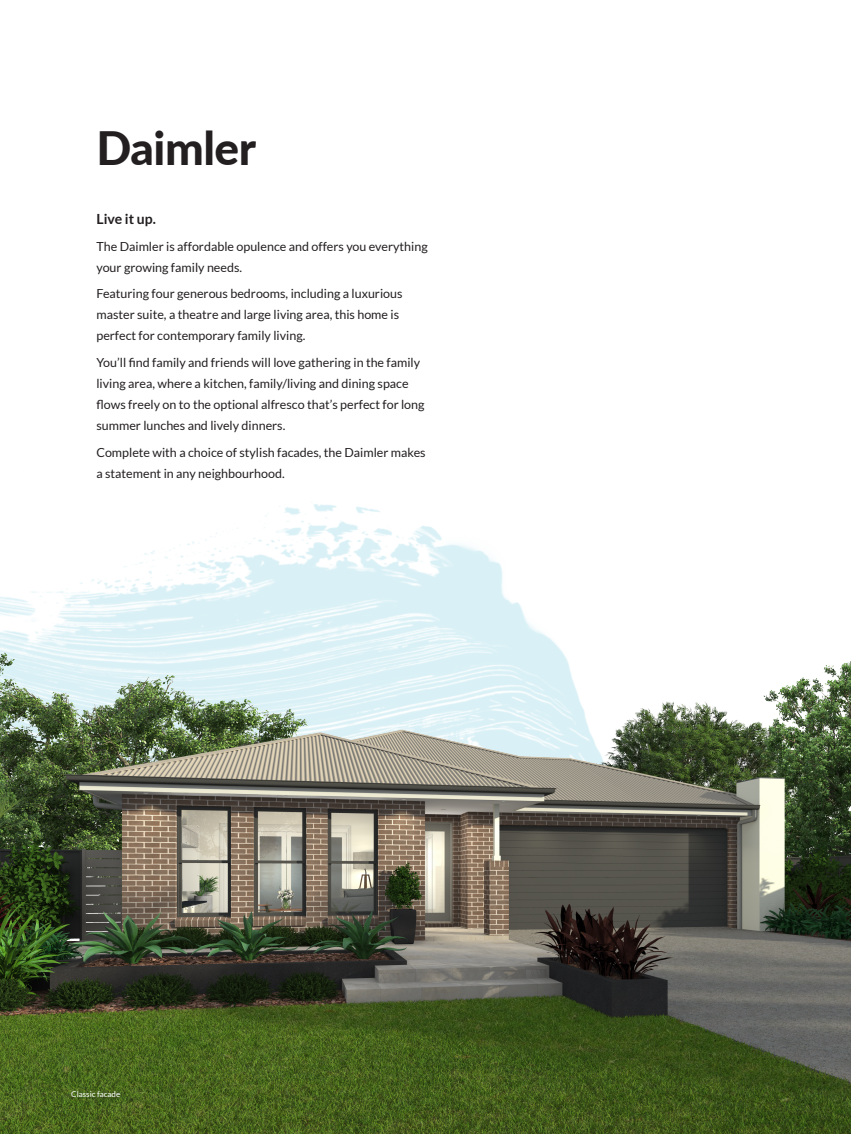
<style>
.page{position:relative;width:851px;height:1134px;background:#fff}
.page>*{position:absolute;margin:0;border:0;box-sizing:border-box;transform-origin:0 0}
.House_Name{font:800 46px "Lato";letter-spacing:-.01em;color:#231f20}
.House_description_header{font:700 14px "Lato";color:#231f20}
.House_Description{font:12.5px/21px "Lato";color:#231f20}
.Facade_description{font:8px "Lato";color:#fff}
</style>
<div class="page">
<img style="left:0;top:504px;width:525px;height:114px">
<img style="left:0;top:618px;width:850px;height:516px">
<p class="House_Name" style="left:96px;top:114px;width:161px">Daimler</p>
<p class="House_description_header" style="left:96px;top:211px;width:61px">Live it up.</p>
<p class="House_Description" style="left:96px;top:235px;width:333px">The Daimler is affordable opulence and offers you everything your growing family needs.</p>
<p class="House_Description" style="left:96px;top:283px;width:307px">Featuring four generous bedrooms, including a luxurious master suite, a theatre and large living area, this home is perfect for contemporary family living.</p>
<p class="House_Description" style="left:96px;top:352px;width:329px">You’ll find family and friends will love gathering in the family living area, where a kitchen, family/living and dining space flows freely on to the optional alfresco that’s perfect for long summer lunches and lively dinners.</p>
<p class="House_Description" style="left:96px;top:441px;width:331px">Complete with a choice of stylish facades, the Daimler makes a statement in any neighbourhood.</p>
<p class="Facade_description" style="left:71px;top:1090px;width:51px">Classic facade</p>
</div>
